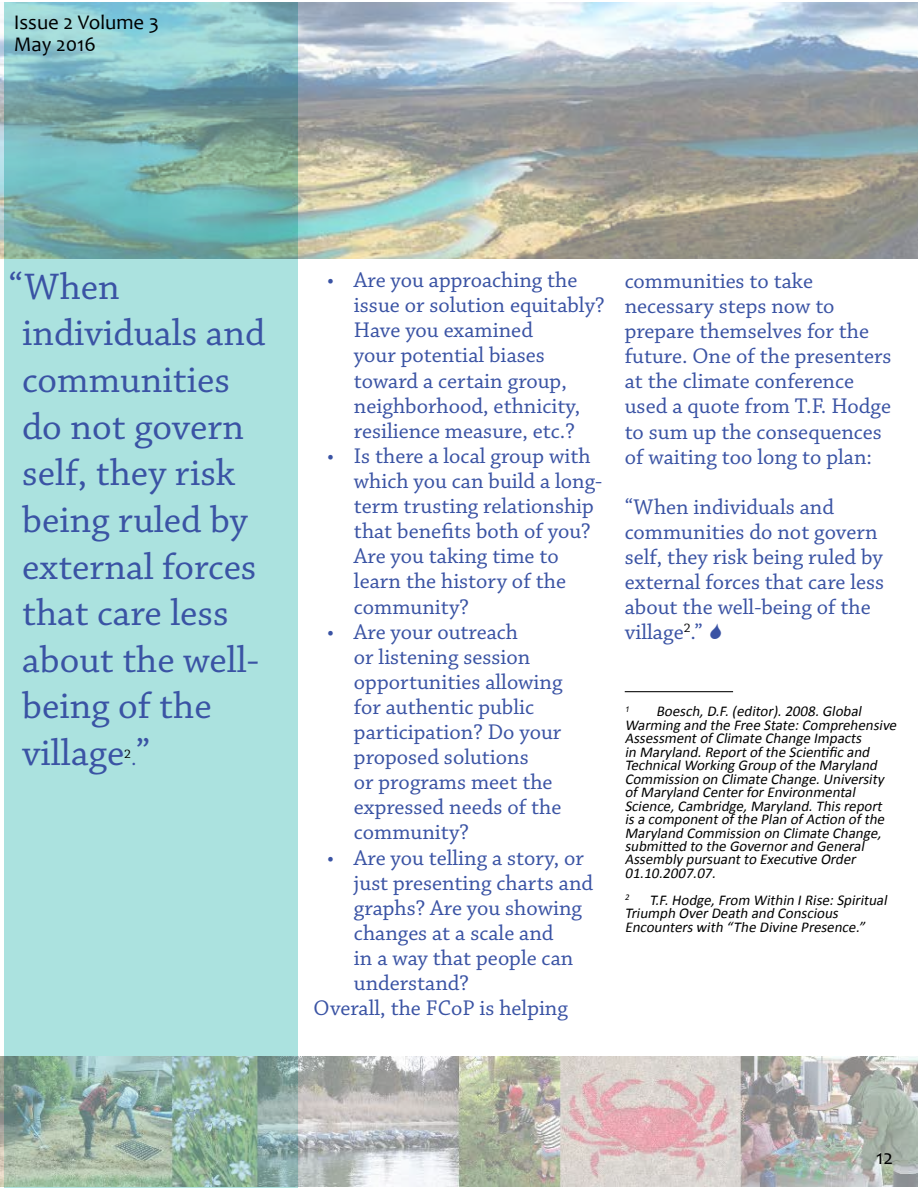
<style>
.page{position:relative;width:918px;height:1188px;background:#fff}
.page>*{position:absolute;margin:0;border:0;box-sizing:border-box;transform-origin:0 0}
.t1{font:38.85px/46.7px "Chaparral Pro";color:#3a53a4}
.t2{font:22.35px/25px "Chaparral Pro";color:#3a53a4}
.t3{font:20.85px "Candara";color:#000}
.t4{font:italic 15px/13.5px "Calibri";color:#000}
.t5{font:13.05px "Chaparral Pro";color:#000}
.t6{font:italic 7.8px "Arial";color:#000}
.s1{font-size:22.35px;color:#3a53a4}
.s2{font-size:38.85px;color:#3a53a4}
</style>
<div class="page">
<div style="left:4px;top:2px;width:294px;height:1186px;background:#abe2df"></div>
<img style="left:0;top:1056px;width:918px;height:130px">
<img style="left:0;top:2px;width:918px;height:257px">
<hr style="left:625px;top:691px;width:108px;height:1px;background:#000">
<p class="t3" style="left:14px;top:9px;width:147px">Issue 2 Volume 3</p>
<p class="t3" style="left:14px;top:31px;width:84px">May 2016</p>
<h1 class="t1" style="left:22px;top:265px;width:245px;text-indent:-13px">“When individuals and communities do not govern self, they risk being ruled by external forces that care less about the well&shy;being of the village</h1>
<p class="t5" style="left:124px;top:746px;width:28px">2<span class="s1">.</span><span class="s2">”</span></p>
<p class="t2" style="left:354px;top:268px;width:252px;text-indent:-27px">• Are you approaching the issue or solution equitably?<br>Have you examined<br>your potential biases toward a certain group, neighborhood, ethnicity, resilience measure, etc.?</p>
<p class="t2" style="left:354px;top:444px;width:250px;text-indent:-27px">• Is there a local group with which you can build a long&shy;term trusting relationship that benefits both of you?<br>Are you taking time to learn the history of the community?</p>
<p class="t2" style="left:354px;top:620px;width:210px;text-indent:-27px">• Are your outreach<br>or listening session opportunities allowing for authentic public participation? Do your proposed solutions<br>or programs meet the expressed needs of the community?</p>
<p class="t2" style="left:327px;top:846px;width:258px">• Are you telling a story, or</p>
<p class="t2" style="left:354px;top:871px;width:241px">just presenting charts and</p>
<p class="t2" style="left:354px;top:896px;width:230px">graphs? Are you showing</p>
<p class="t2" style="left:354px;top:921px;width:201px">changes at a scale and</p>
<p class="t2" style="left:354px;top:946px;width:221px">in a way that people can</p>
<p class="t2" style="left:354px;top:971px;width:117px">understand?</p>
<p class="t2" style="left:313px;top:996px;width:256px">Overall, the FCoP is helping</p>
<p class="t2" style="left:625px;top:269px;width:268px">communities to take necessary steps now to prepare themselves for the future. One of the presenters at the climate conference used a quote from T.F. Hodge to sum up the consequences of waiting too long to plan:</p>
<p class="t2" style="left:625px;top:495px;width:261px">“When individuals and communities do not govern self, they risk being ruled by external forces that care less about the well-being of the village<sup>2</sup>.”</p>
<p class="t4" style="left:625px;top:705px;width:277px;text-indent:31px">Boesch,D.F.(editor).2008.Global Warming and the Free State:Comprehensive AssessmentofClimate Change Impacts<br>in Maryland.Reportofthe Scientific and TechnicalWorking Group ofthe Maryland Commission on Climate Change.University ofMaryland CenterforEnvironmental Science,Cambridge,Maryland.Thisreport isa componentofthe Plan ofAction ofthe Maryland Commission on Climate Change, submitted to the Governorand General Assembly pursuantto Executive Order 01.10.2007.07.</p>
<p class="t4" style="left:625px;top:893px;width:267px"><sup>2</sup> T.F.Hodge,From Within IRise:Spiritual<br>Triumph OverDeath and Conscious<br>Encounterswith “The Divine Presence.”</p>
<p class="t6" style="left:625px;top:704px;width:8px">1</p>
<p class="t3" style="left:876px;top:1144px;width:18px">12</p>
</div>
